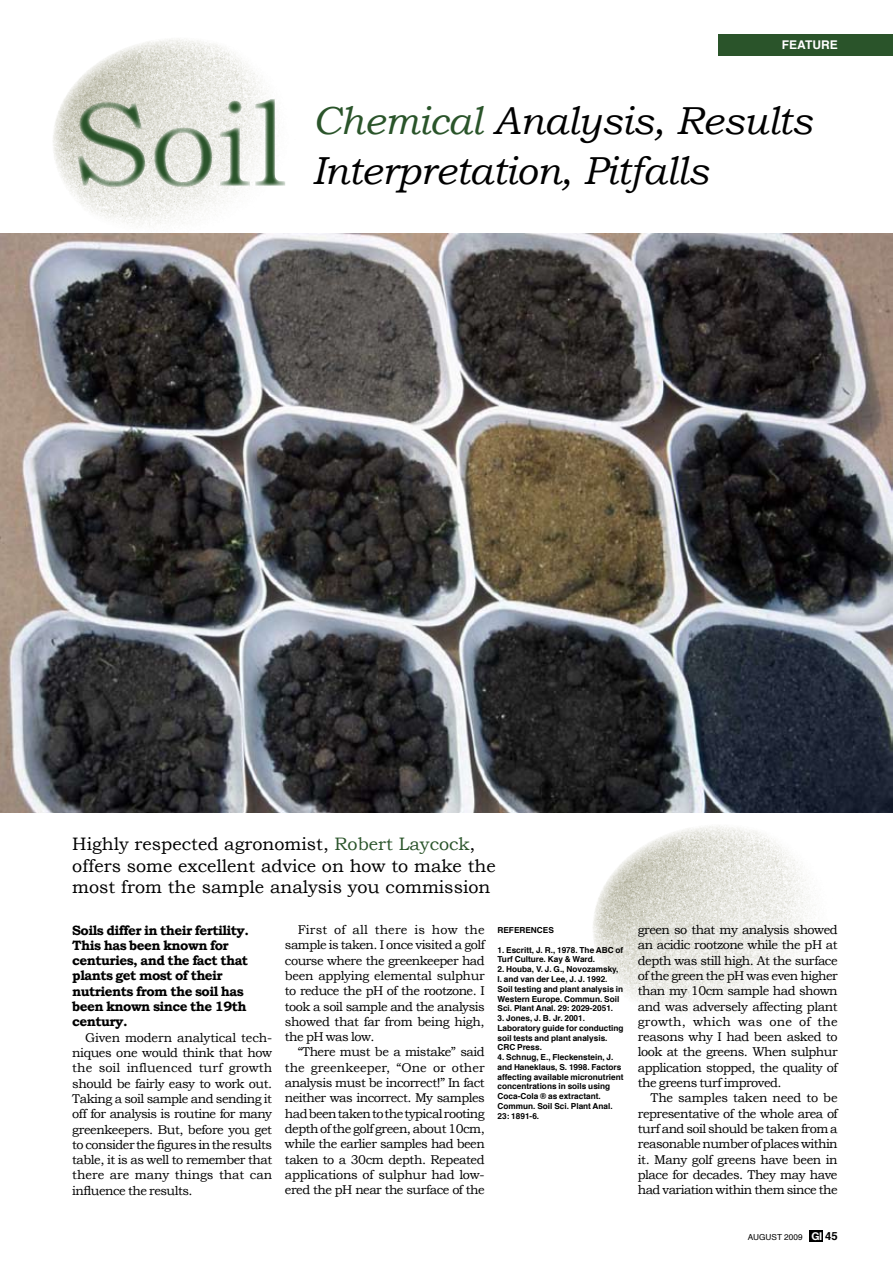
<style>
.page{position:relative;width:893px;height:1263px;background:#fff}
.page>*{position:absolute;margin:0;border:0;box-sizing:border-box;transform-origin:0 0}
.t1{font:121.35px "Bookman Old Style";color:#2a542a}
.t2{font:italic 39px "Bookman Old Style";letter-spacing:-.01em;color:#000}
.t3{font:18px/21.6px "Bookman Old Style";color:#000}
.t4{font:700 13.5px/15.3px "Bookman Old Style";letter-spacing:-.04em;color:#000}
.t5{font:12.75px/15.3px "Bookman Old Style";letter-spacing:-.04em;color:#000;text-align:justify}
.t6{font:700 12px "Helvetica";color:#fff}
.t7{font:700 8.25px/9.8px "Helvetica";color:#000}
.t8{font:8.25px "Helvetica";color:#000}
.s1{color:#2a542a}
.s2{font-family:"Helvetica Neue";font-weight:700;font-size:10.8px;color:#fff}
.s3{font-weight:700;font-size:11.25px}
</style>
<div class="page">
<svg style="left:51px;top:37px;width:259px;height:210px"></svg>
<div style="left:809px;top:1230px;width:14px;height:11px;background:#000"></div>
<div style="left:719px;top:34px;width:174px;height:21px;background:#2a542a"></div>
<img style="left:0;top:233px;width:893px;height:580px">
<svg style="left:591px;top:824px;width:259px;height:209px"></svg>
<h1 class="t1" style="left:70px;top:75px;width:219px">Soil</h1>
<p class="t6" style="left:782px;top:35px;width:9px">Fea</p>
<p class="t6" style="left:805px;top:35px;width:33px">ture</p>
<h2 class="t2" style="left:313px;top:99px;width:501px"><span class="s1">Chemical</span> Analysis, Results</h2>
<h2 class="t2" style="left:313px;top:149px;width:397px">Interpretation, Pitfalls</h2>
<h3 class="t3" style="left:72px;top:833px;width:425px">Highly respected agronomist, <span class="s1">Robert Laycock</span>, offers some excellent advice on how to make the most from the sample analysis you commission</h3>
<p class="t4" style="left:72px;top:922px;width:178px">Soils differ in their fertility.<br>This has been known for centuries, and the fact that plants get most of their nutrients from the soil has been known since the 19th century.</p>
<p class="t5" style="left:72px;top:1030px;width:201px;text-indent:13px">Given modern analytical tech&shy;niques one would think that how the soil influenced turf growth should be fairly easy to work out.<br>Taking a soil sample and sending it off for analysis is routine for many greenkeepers. But, before you get to consider the figures in the results table, it is as well to remember that there are many things that can influence the results.</p>
<p class="t5" style="left:285px;top:922px;width:201px;text-indent:13px">First of all there is how the sample is taken. I once visited a golf course where the greenkeeper had been applying elemental sulphur to reduce the pH of the rootzone. I took a soil sample and the analysis showed that far from being high, the pH was low.</p>
<p class="t5" style="left:285px;top:1044px;width:201px;text-indent:13px">“There must be a mistake” said the greenkeeper, “One or other analysis must be incorrect!” In fact neither was incorrect. My samples had been taken to the typical rooting depth of the golf green, about 10cm, while the earlier samples had been taken to a 30cm depth. Repeated applications of sulphur had low&shy;ered the pH near the surface of the</p>
<p class="t7" style="left:497px;top:925px;width:58px">REFERENCES</p>
<p class="t7" style="left:497px;top:945px;width:127px">1. Escritt, J. R., 1978. The ABC of<br>Turf Culture. Kay &amp; Ward.</p>
<p class="t7" style="left:497px;top:964px;width:127px">2. Houba, V. J. G., Novozamsky,<br>I. and van der Lee, J. J. 1992.<br>Soil testing and plant analysis in<br>Western Europe. Commun. Soil<br>Sci. Plant Anal. 29: 2029-2051.</p>
<p class="t7" style="left:497px;top:1013px;width:128px">3. Jones, J. B. Jr. 2001.<br>Laboratory guide for conducting soil tests and plant analysis.<br>CRC Press.</p>
<p class="t7" style="left:497px;top:1052px;width:128px">4. Schnug, E., Fleckenstein, J. and Haneklaus, S. 1998. Factors affecting available micronutrient concentrations in soils using<br>Coca-Cola ® as extractant.<br>Commun. Soil Sci. Plant Anal.<br>23: 1891-6.</p>
<p class="t5" style="left:638px;top:922px;width:201px">green so that my analysis showed an acidic rootzone while the pH at depth was still high. At the surface of the green the pH was even higher than my 10cm sample had shown and was adversely affecting plant growth, which was one of the reasons why I had been asked to look at the greens. When sulphur application stopped, the quality of the greens turf improved.</p>
<p class="t5" style="left:638px;top:1090px;width:201px;text-indent:13px">The samples taken need to be representative of the whole area of turf and soil should be taken from a reasonable number of places within it. Many golf greens have been in place for decades. They may have had variation within them since the</p>
<p class="t8" style="left:748px;top:1231px;width:91px">AUGUST 2009 <span class="s2">GI</span> <span class="s3">45</span></p>
</div>
